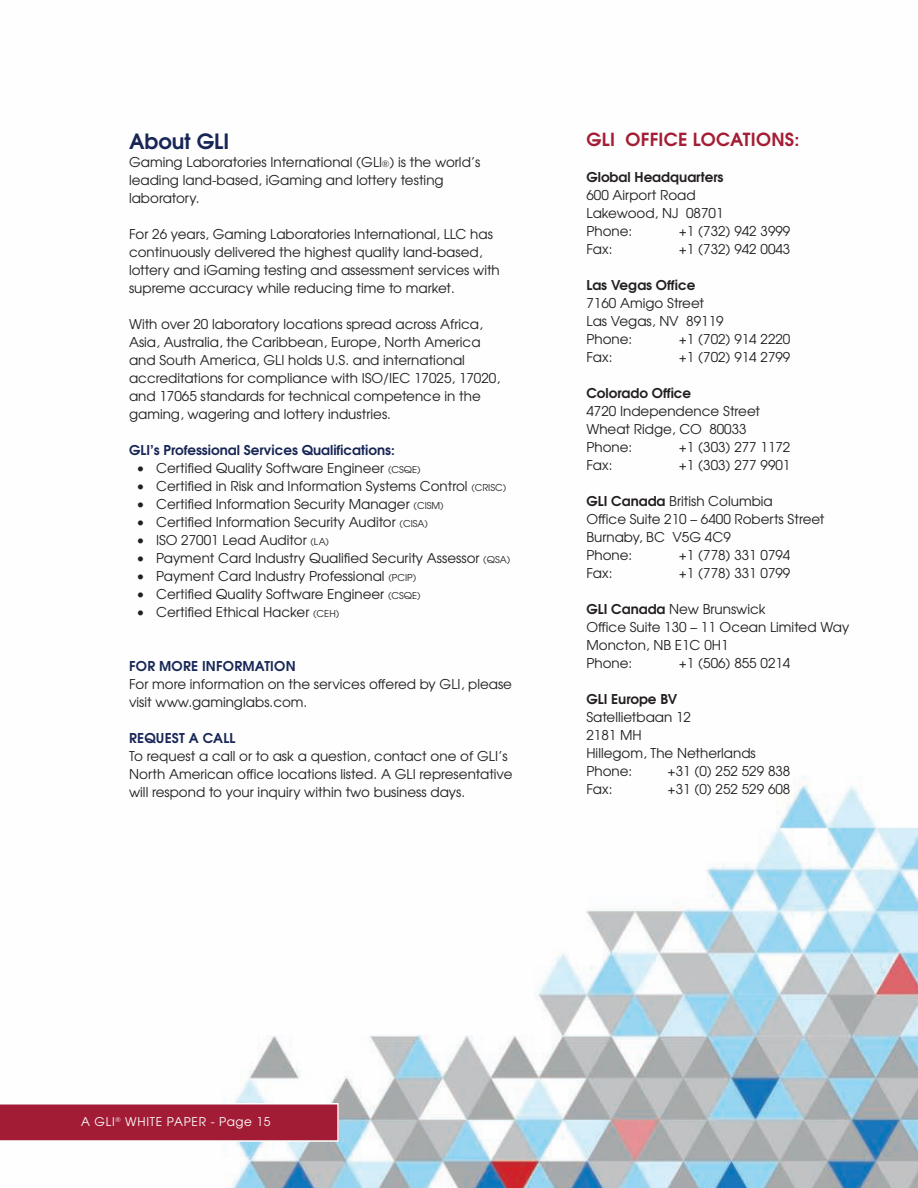
<style>
.page{position:relative;width:918px;height:1188px;background:#fff}
.page>*{position:absolute;margin:0;border:0;box-sizing:border-box;transform-origin:0 0}
.t1{font:700 21px "Te X Gyre Adventor";color:#172656}
.t2{font:700 18px "Te X Gyre Adventor";letter-spacing:.015em;color:#a41d35}
.t3{font:13.5px/18px "Te X Gyre Adventor";color:#231f20}
.t4{font:700 13.5px "Te X Gyre Adventor";color:#231f20}
.t5{font:700 13.5px "Te X Gyre Adventor";color:#172656}
.t6{font:700 13.5px "Te X Gyre Adventor";letter-spacing:.015em;color:#192757}
.t7{font:12px "Te X Gyre Adventor";letter-spacing:.065em;color:#fff}
.s1{font-size:9.45px}
.s2{font-weight:700}
</style>
<div class="page">
<img style="left:232px;top:776px;width:686px;height:412px">
<svg style="left:0;top:1103px;width:339px;height:39px;background:#aa2e45"></svg>
<h1 class="t1" style="left:129px;top:133px;width:102px">About GLI</h1>
<p class="t3" style="left:129px;top:154px;width:353px">Gaming Laboratories International (GLI<span class="s1">®</span>) is the world’s leading land-based, iGaming and lottery testing laboratory.</p>
<p class="t3" style="left:129px;top:226px;width:372px">For 26 years, Gaming Laboratories International, LLC has continuously delivered the highest quality land-based, lottery and iGaming testing and assessment services with supreme accuracy while reducing time to market.</p>
<p class="t3" style="left:129px;top:316px;width:373px">With over 20 laboratory locations spread across Africa, Asia, Australia, the Caribbean, Europe, North America and South America, GLI holds U.S. and international accreditations for compliance with ISO/IEC 17025, 17020, and 17065 standards for technical competence in the gaming, wagering and lottery industries.</p>
<p class="t5" style="left:129px;top:444px;width:267px">GLI’s Professional Services Qualifications:</p>
<p class="t3" style="left:137px;top:458px;width:286px">• Certified Quality Software Engineer <span class="s1">(CSQE)</span></p>
<p class="t3" style="left:137px;top:476px;width:371px">• Certified in Risk and Information Systems Control <span class="s1">(CRISC)</span></p>
<p class="t3" style="left:137px;top:494px;width:309px">• Certified Information Security Manager <span class="s1">(CISM)</span></p>
<p class="t3" style="left:137px;top:512px;width:293px">• Certified Information Security Auditor <span class="s1">(CISA)</span></p>
<p class="t3" style="left:137px;top:530px;width:194px">• ISO 27001 Lead Auditor <span class="s1">(LA)</span></p>
<p class="t3" style="left:137px;top:548px;width:375px">• Payment Card Industry Qualified Security Assessor <span class="s1">(QSA)</span></p>
<p class="t3" style="left:137px;top:566px;width:281px">• Payment Card Industry Professional <span class="s1">(PCIP)</span></p>
<p class="t3" style="left:137px;top:584px;width:286px">• Certified Quality Software Engineer <span class="s1">(CSQE)</span></p>
<p class="t3" style="left:137px;top:602px;width:204px">• Certified Ethical Hacker <span class="s1">(CEH)</span></p>
<p class="t6" style="left:129px;top:661px;width:168px">FOR MORE INFORMATION</p>
<p class="t3" style="left:129px;top:676px;width:385px">For more information on the services offered by GLI, please visit www.gaminglabs.com.</p>
<p class="t6" style="left:129px;top:733px;width:108px">REQUEST A CALL</p>
<p class="t3" style="left:129px;top:748px;width:385px">To request a call or to ask a question, contact one of GLI’s<br>North American office locations listed. A GLI representative will respond to your inquiry within two business days.</p>
<h2 class="t2" style="left:587px;top:133px;width:214px">GLI OFFICE LOCATIONS:</h2>
<p class="t4" style="left:586px;top:172px;width:139px">Global Headquarters</p>
<p class="t3" style="left:586px;top:188px;width:139px">600 Airport Road<br>Lakewood, NJ 08701<br>Phone:</p>
<p class="t3" style="left:679px;top:224px;width:113px">+1 (732) 942 3999</p>
<p class="t3" style="left:586px;top:242px;width:27px">Fax:</p>
<p class="t3" style="left:679px;top:242px;width:113px">+1 (732) 942 0043</p>
<p class="t4" style="left:586px;top:280px;width:110px">Las Vegas Office</p>
<p class="t3" style="left:586px;top:296px;width:139px">7160 Amigo Street<br>Las Vegas, NV 89119<br>Phone:</p>
<p class="t3" style="left:679px;top:332px;width:113px">+1 (702) 914 2220</p>
<p class="t3" style="left:586px;top:350px;width:27px">Fax:</p>
<p class="t3" style="left:679px;top:350px;width:113px">+1 (702) 914 2799</p>
<p class="t4" style="left:586px;top:388px;width:106px">Colorado Office</p>
<p class="t3" style="left:586px;top:404px;width:175px">4720 Independence Street<br>Wheat Ridge, CO 80033<br>Phone:</p>
<p class="t3" style="left:679px;top:440px;width:113px">+1 (303) 277 1172</p>
<p class="t3" style="left:586px;top:458px;width:27px">Fax:</p>
<p class="t3" style="left:679px;top:458px;width:113px">+1 (303) 277 9901</p>
<p class="t3" style="left:586px;top:494px;width:240px"><span class="s2">GLI Canada</span> British Columbia<br>Office Suite 210 – 6400 Roberts Street<br>Burnaby, BC V5G 4C9<br>Phone:</p>
<p class="t3" style="left:679px;top:548px;width:113px">+1 (778) 331 0794</p>
<p class="t3" style="left:586px;top:566px;width:27px">Fax:</p>
<p class="t3" style="left:679px;top:566px;width:113px">+1 (778) 331 0799</p>
<p class="t3" style="left:586px;top:602px;width:264px"><span class="s2">GLI Canada</span> New Brunswick<br>Office Suite 130 – 11 Ocean Limited Way<br>Moncton, NB E1C 0H1<br>Phone:</p>
<p class="t3" style="left:679px;top:656px;width:113px">+1 (506) 855 0214</p>
<p class="t4" style="left:586px;top:694px;width:92px">GLI Europe BV</p>
<p class="t3" style="left:586px;top:710px;width:171px">Satellietbaan 12<br>2181 MH<br>Hillegom, The Netherlands<br>Phone:</p>
<p class="t3" style="left:668px;top:764px;width:124px">+31 (0) 252 529 838</p>
<p class="t3" style="left:586px;top:782px;width:27px">Fax:</p>
<p class="t3" style="left:668px;top:782px;width:124px">+31 (0) 252 529 608</p>
<p class="t7" style="left:81px;top:1117px;width:191px">A GLI<sup>®</sup> WHITE PAPER - Page 15</p>
</div>
